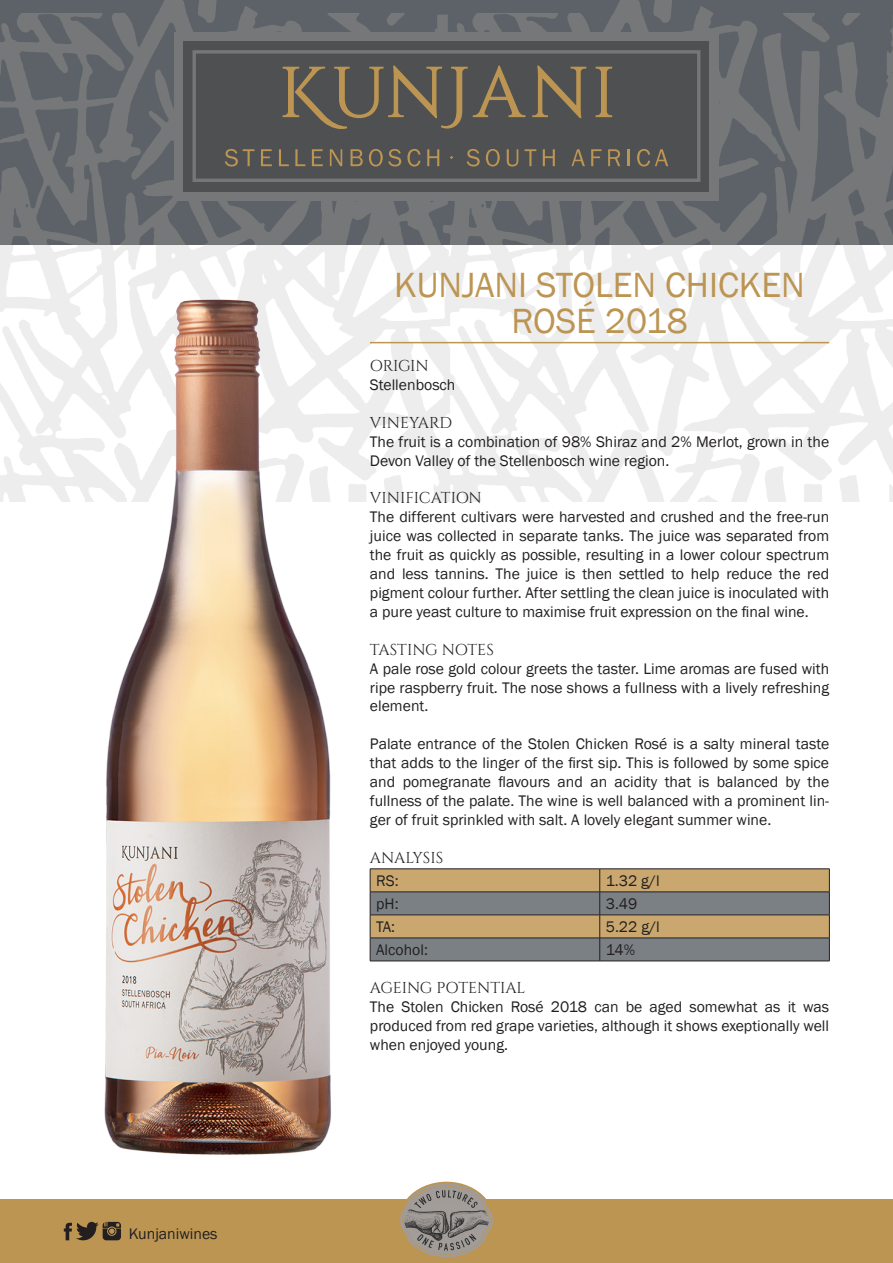
<style>
.page{position:relative;width:893px;height:1263px;background:#fff}
.page>*{position:absolute;margin:0;border:0;box-sizing:border-box;transform-origin:0 0}
.Wine_Name{font:36px/36px "Franklin Gothic";color:#bc9553;text-align:center}
.t1{font:15.75px/18.9px "Franklin Gothic";color:#231f20;text-align:justify}
.t2{font:15.75px "Cinzel";color:#231f20}
</style>
<div class="page">
<svg style="left:0;top:245px;width:893px;height:257px;fill:#f5f4f4"></svg>
<svg style="left:0;top:0;width:893px;height:245px;fill:#5c6267"></svg>
<div style="left:0;top:1199px;width:893px;height:64px;background:#bc9553"></div>
<svg style="left:64px;top:1222px;width:57px;height:18px"></svg>
<div style="left:174px;top:32px;width:545px;height:168px;background:#757778"></div>
<div style="left:184px;top:41px;width:525px;height:150px;background:#4e5052"></div>
<svg style="left:193px;top:50px;width:507px;height:132px"></svg>
<svg style="left:283px;top:66px;width:329px;height:63px"></svg>
<svg style="left:225px;top:149px;width:30px;height:18px"></svg>
<svg style="left:261px;top:149px;width:11px;height:17px"></svg>
<svg style="left:279px;top:149px;width:10px;height:17px"></svg>
<svg style="left:295px;top:149px;width:10px;height:17px"></svg>
<svg style="left:312px;top:149px;width:11px;height:17px"></svg>
<svg style="left:330px;top:149px;width:12px;height:17px"></svg>
<svg style="left:351px;top:149px;width:12px;height:17px"></svg>
<svg style="left:369px;top:149px;width:32px;height:18px"></svg>
<svg style="left:407px;top:149px;width:14px;height:18px"></svg>
<svg style="left:427px;top:149px;width:12px;height:17px"></svg>
<svg style="left:467px;top:149px;width:13px;height:18px"></svg>
<svg style="left:486px;top:149px;width:14px;height:18px"></svg>
<svg style="left:507px;top:149px;width:11px;height:18px"></svg>
<svg style="left:525px;top:149px;width:11px;height:17px"></svg>
<svg style="left:543px;top:149px;width:12px;height:17px"></svg>
<svg style="left:571px;top:149px;width:14px;height:17px"></svg>
<svg style="left:591px;top:149px;width:10px;height:17px"></svg>
<svg style="left:608px;top:149px;width:12px;height:17px"></svg>
<svg style="left:628px;top:149px;width:2px;height:17px"></svg>
<svg style="left:637px;top:149px;width:31px;height:18px"></svg>
<img style="left:74px;top:267px;width:296px;height:888px">
<hr style="left:370px;top:342px;width:459px;height:1px;background:#bc9553">
<hr style="left:370px;top:868px;width:230px;height:1px;background:#231f20">
<hr style="left:600px;top:868px;width:230px;height:1px;background:#231f20">
<svg style="left:370px;top:869px;width:460px;height:92px"></svg>
<hr style="left:370px;top:961px;width:230px;height:1px;background:#231f20">
<hr style="left:600px;top:961px;width:230px;height:1px;background:#231f20">
<svg style="left:400px;top:1182px;width:93px;height:76px"></svg>
<p class="t1" style="left:129px;top:1224px;width:90px">Kunjaniwines</p>
<p class="Wine_Name" style="left:394px;top:268px;width:412px">KUNJANI STOLEN CHICKEN<br>ROSÉ 2018</p>
<p class="t2" style="left:370px;top:357px;width:60px">ORIGIN</p>
<p class="t1" style="left:370px;top:376px;width:87px">Stellenbosch</p>
<p class="t2" style="left:370px;top:413px;width:84px">VINEYARD</p>
<p class="t1" style="left:370px;top:432px;width:461px">The fruit is a combination of 98% Shiraz and 2% Merlot, grown in the<br>Devon Valley of the Stellenbosch wine region.</p>
<p class="t2" style="left:370px;top:489px;width:113px">VINIFICATION</p>
<p class="t1" style="left:370px;top:508px;width:461px">The different cultivars were harvested and crushed and the free-run juice was collected in separate tanks. The juice was separated from the fruit as quickly as possible, resulting in a lower colour spectrum and less tannins. The juice is then settled to help reduce the red pigment colour further. After settling the clean juice is inoculated with a pure yeast culture to maximise fruit expression on the final wine.</p>
<p class="t2" style="left:370px;top:640px;width:125px">TASTING NOTES</p>
<p class="t1" style="left:370px;top:659px;width:461px">A pale rose gold colour greets the taster. Lime aromas are fused with ripe raspberry fruit. The nose shows a fullness with a lively refreshing element.</p>
<p class="t1" style="left:370px;top:735px;width:461px">Palate entrance of the Stolen Chicken Rosé is a salty mineral taste that adds to the linger of the first sip. This is followed by some spice and pomegranate flavours and an acidity that is balanced by the fullness of the palate. The wine is well balanced with a prominent lin&shy;ger of fruit sprinkled with salt. A lovely elegant summer wine.</p>
<p class="t2" style="left:370px;top:848px;width:75px">ANALYSIS</p>
<p class="t1" style="left:376px;top:871px;width:24px">RS:</p>
<p class="t1" style="left:606px;top:871px;width:55px">1.32 g/l</p>
<p class="t1" style="left:376px;top:894px;width:24px">pH:</p>
<p class="t1" style="left:606px;top:894px;width:33px">3.49</p>
<p class="t1" style="left:376px;top:917px;width:21px">TA:</p>
<p class="t1" style="left:606px;top:917px;width:56px">5.22 g/l</p>
<p class="t1" style="left:376px;top:940px;width:53px">Alcohol:</p>
<p class="t1" style="left:606px;top:940px;width:31px">14%</p>
<p class="t2" style="left:370px;top:978px;width:157px">AGEING POTENTIAL</p>
<p class="t1" style="left:370px;top:997px;width:461px">The Stolen Chicken Rosé 2018 can be aged somewhat as it was produced from red grape varieties, although it shows exeptionally well when enjoyed young.</p>
</div>
